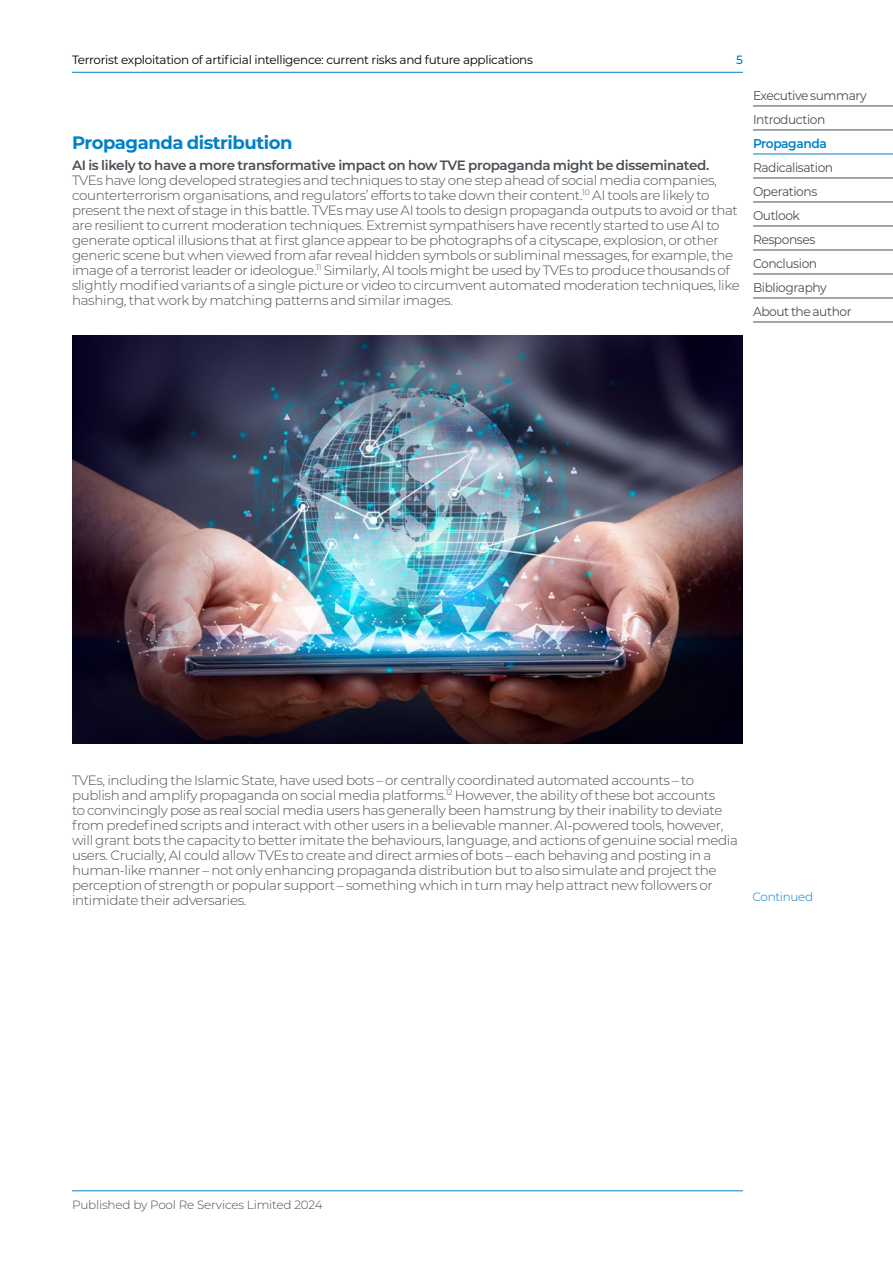
<style>
.page{position:relative;width:893px;height:1263px;background:#fff}
.page>*{position:absolute;margin:0;border:0;box-sizing:border-box;transform-origin:0 0}
.t1{font:700 18px "Montserrat";letter-spacing:-.025em;color:#0081c9}
.t2{font:300 13.5px/15px "Montserrat";letter-spacing:-.025em;color:#484f55}
.t3{font:600 13.5px "Montserrat";letter-spacing:-.025em;color:#484f55}
.t4{font:12.75px/24px "Montserrat";letter-spacing:-.035em;color:#484f55;scale:.96 1}
.t5{font:600 12.75px "Montserrat";letter-spacing:-.035em;color:#0081c9;scale:.96 1}
.t6{font:12px "Montserrat";letter-spacing:-.025em;color:#000}
.t7{font:300 12px "Montserrat";letter-spacing:-.015em;color:#484f55}
.t8{font:300 12px "Montserrat";letter-spacing:-.025em;color:#0081c9}
.t9{font:500 12px "Montserrat";color:#0081c9}
</style>
<div class="page">
<hr style="left:72px;top:72px;width:671px;height:1px;background:#0081c9">
<hr style="left:72px;top:1190px;width:671px;height:1px;background:#0081c9">
<hr style="left:753px;top:106px;width:140px;height:1px;background:#484f55">
<hr style="left:753px;top:130px;width:140px;height:1px;background:#484f55">
<hr style="left:753px;top:154px;width:140px;height:1px;background:#0081c9">
<hr style="left:753px;top:178px;width:140px;height:1px;background:#484f55">
<hr style="left:753px;top:202px;width:140px;height:1px;background:#484f55">
<hr style="left:753px;top:226px;width:140px;height:1px;background:#484f55">
<hr style="left:753px;top:250px;width:140px;height:1px;background:#484f55">
<hr style="left:753px;top:274px;width:140px;height:1px;background:#484f55">
<hr style="left:753px;top:298px;width:140px;height:1px;background:#484f55">
<hr style="left:753px;top:322px;width:140px;height:1px;background:#484f55">
<img style="left:72px;top:335px;width:671px;height:408px">
<p class="t6" style="left:72px;top:51px;width:462px">Terrorist exploitation of artificial intelligence: current risks and future applications</p>
<p class="t9" style="left:736px;top:51px;width:8px">5</p>
<h1 class="t1" style="left:72px;top:129px;width:222px">Propaganda distribution</h1>
<p class="t3" style="left:72px;top:155px;width:639px">AI is likely to have a more transformative impact on how TVE propaganda might be disseminated.</p>
<p class="t2" style="left:72px;top:172px;width:669px">TVEs have long developed strategies and techniques to stay one step ahead of social media companies, counterterrorism organisations, and regulators’ efforts to take down their content.<sup>10</sup> AI tools are likely to present the next of stage in this battle. TVEs may use AI tools to design propaganda outputs to avoid or that are resilient to current moderation techniques. Extremist sympathisers have recently started to use AI to generate optical illusions that at first glance appear to be photographs of a cityscape, explosion, or other generic scene but when viewed from afar reveal hidden symbols or subliminal messages, for example, the image of a terrorist leader or ideologue.<sup>11</sup> Similarly, AI tools might be used by TVEs to produce thousands of slightly modified variants of a single picture or video to circumvent automated moderation techniques, like hashing, that work by matching patterns and similar images.</p>
<p class="t4" style="left:753px;top:83px;width:120px">Executive summary<br>Introduction</p>
<p class="t5" style="left:753px;top:134px;width:78px">Propaganda</p>
<p class="t4" style="left:753px;top:155px;width:104px">Radicalisation<br>Operations<br>Outlook<br>Responses<br>Conclusion<br>Bibliography<br>About the author</p>
<p class="t2" style="left:72px;top:772px;width:667px">TVEs, including the Islamic State, have used bots – or centrally coordinated automated accounts – to publish and amplify propaganda on social media platforms.<sup>12</sup> However, the ability of these bot accounts<br>to convincingly pose as real social media users has generally been hamstrung by their inability to deviate from predefined scripts and interact with other users in a believable manner. AI-powered tools, however, will grant bots the capacity to better imitate the behaviours, language, and actions of genuine social media users. Crucially, AI could allow TVEs to create and direct armies of bots – each behaving and posting in a human-like manner – not only enhancing propaganda distribution but to also simulate and project the perception of strength or popular support – something which in turn may help attract new followers or intimidate their adversaries.</p>
<p class="t8" style="left:752px;top:888px;width:62px">Continued</p>
<p class="t7" style="left:72px;top:1196px;width:252px">Published by Pool Re Services Limited 2024</p>
</div>
